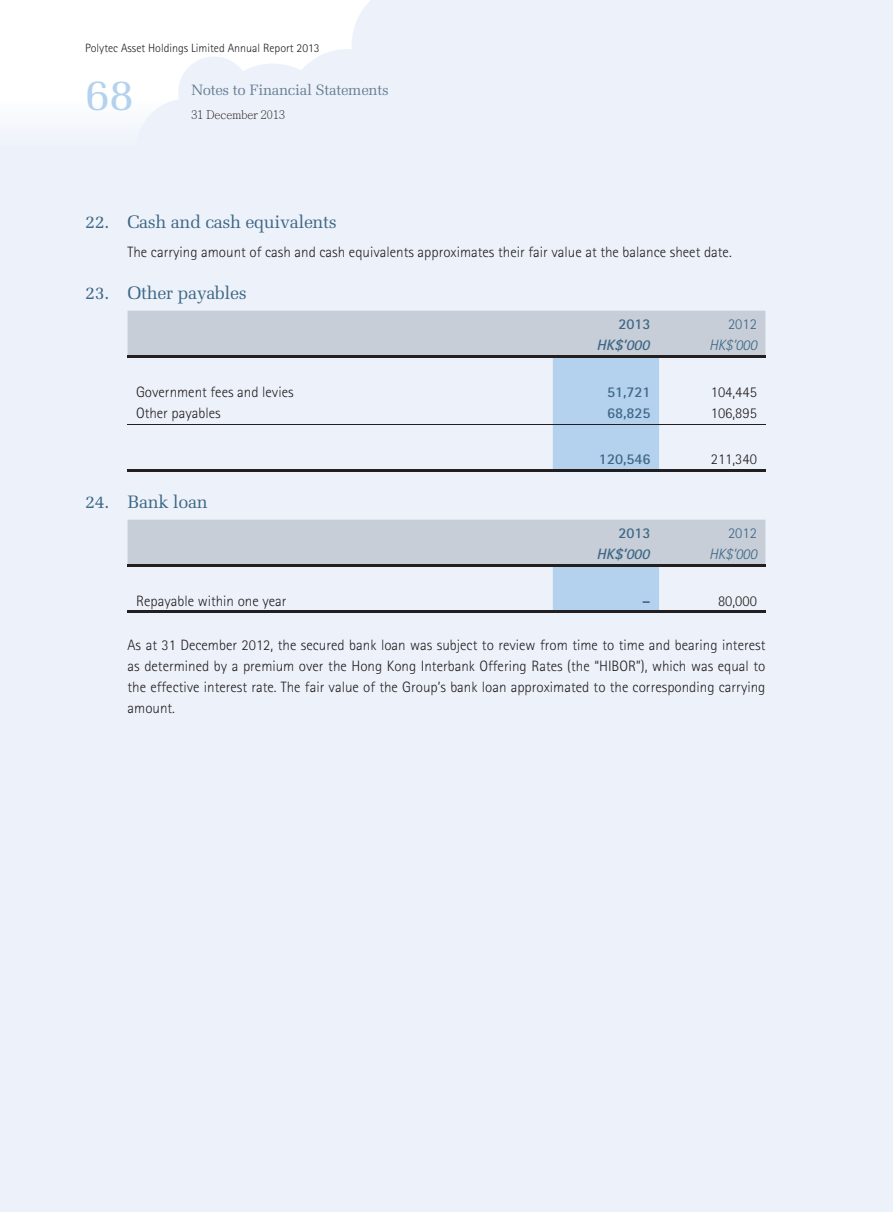
<style>
.page{position:relative;width:893px;height:1212px;background:#edf2fa}
.page>*{position:absolute;margin:0;border:0;box-sizing:border-box;transform-origin:0 0}
.t1{font:45px "Melior LT Std";color:#b4d1ed}
.t2{font:18px "Melior LT Std";letter-spacing:-.02em;color:#3e6786}
.t3{font:300 15px/21px "Rotis Sans Serif Std";color:#231f20;text-align:justify}
.t4{font:700 15px "Rotis Sans Serif Std";color:#3e6786}
.t5{font:15px "Melior LT Std";letter-spacing:-.02em;color:#687f96}
.t6{font:italic 700 15px "Rotis Sans Serif Std";color:#3e6786}
.t7{font:italic 300 15px "Rotis Sans Serif Std";letter-spacing:-.01em;color:#3e6786}
.t8{font:300 15px "Rotis Sans Serif Std";color:#3e6786}
.t9{font:300 12px "Rotis Sans Serif Std";color:#231f20}
.t10{font:12px "Adobe Ming Std Light E Ten B5 H";color:#231f20}
</style>
<div class="page">
<svg style="left:0;top:0;width:370px;height:116px"></svg>
<svg style="left:128px;top:311px;width:637px;height:158px"></svg>
<hr style="left:128px;top:355px;width:425px;height:2px;background:#231f20">
<hr style="left:553px;top:355px;width:106px;height:2px;background:#231f20">
<hr style="left:659px;top:355px;width:106px;height:2px;background:#231f20">
<hr style="left:128px;top:424px;width:425px;height:1px;background:#231f20">
<hr style="left:553px;top:424px;width:106px;height:1px;background:#231f20">
<hr style="left:659px;top:424px;width:106px;height:1px;background:#231f20">
<hr style="left:128px;top:469px;width:425px;height:2px;background:#231f20">
<hr style="left:553px;top:469px;width:106px;height:2px;background:#231f20">
<hr style="left:659px;top:469px;width:106px;height:2px;background:#231f20">
<svg style="left:128px;top:520px;width:637px;height:90px"></svg>
<hr style="left:128px;top:564px;width:425px;height:2px;background:#231f20">
<hr style="left:553px;top:564px;width:106px;height:2px;background:#231f20">
<hr style="left:659px;top:564px;width:106px;height:2px;background:#231f20">
<hr style="left:128px;top:610px;width:425px;height:3px;background:#231f20">
<hr style="left:553px;top:610px;width:106px;height:3px;background:#231f20">
<hr style="left:659px;top:610px;width:106px;height:3px;background:#231f20">
<p class="t9" style="left:85px;top:44px;width:236px">Polytec Asset Holdings Limited Annual Report 2013</p>
<p class="t5" style="left:191px;top:83px;width:199px">Notes to Financial Statements</p>
<p class="t10" style="left:191px;top:110px;width:95px">31 December 2013</p>
<p class="t1" style="left:85px;top:72px;width:51px">68</p>
<p class="t2" style="left:85px;top:212px;width:253px">22. Cash and cash equivalents</p>
<p class="t3" style="left:128px;top:243px;width:606px">The carrying amount of cash and cash equivalents approximates their fair value at the balance sheet date.</p>
<p class="t2" style="left:85px;top:284px;width:163px">23. Other payables</p>
<p class="t4" style="left:618px;top:318px;width:34px">2013</p>
<p class="t8" style="left:728px;top:318px;width:30px">2012</p>
<p class="t6" style="left:597px;top:339px;width:58px">HK$’000</p>
<p class="t7" style="left:709px;top:339px;width:49px">HK$’000</p>
<p class="t3" style="left:136px;top:382px;width:159px">Government fees and levies</p>
<p class="t4" style="left:607px;top:386px;width:45px">51,721</p>
<p class="t3" style="left:711px;top:382px;width:48px">104,445</p>
<p class="t3" style="left:136px;top:403px;width:86px">Other payables</p>
<p class="t4" style="left:607px;top:407px;width:45px">68,825</p>
<p class="t3" style="left:711px;top:403px;width:48px">106,895</p>
<p class="t4" style="left:599px;top:453px;width:53px">120,546</p>
<p class="t3" style="left:711px;top:450px;width:48px">211,340</p>
<p class="t2" style="left:85px;top:493px;width:124px">24. Bank loan</p>
<p class="t4" style="left:618px;top:527px;width:34px">2013</p>
<p class="t8" style="left:728px;top:527px;width:30px">2012</p>
<p class="t6" style="left:597px;top:548px;width:58px">HK$’000</p>
<p class="t7" style="left:709px;top:548px;width:49px">HK$’000</p>
<p class="t3" style="left:136px;top:591px;width:152px">Repayable within one year</p>
<p class="t4" style="left:642px;top:595px;width:10px">–</p>
<p class="t3" style="left:718px;top:591px;width:40px">80,000</p>
<p class="t3" style="left:128px;top:635px;width:639px">As at 31 December 2012, the secured bank loan was subject to review from time to time and bearing interest as determined by a premium over the Hong Kong Interbank Offering Rates (the “HIBOR”), which was equal to the effective interest rate. The fair value of the Group’s bank loan approximated to the corresponding carrying amount.</p>
</div>
